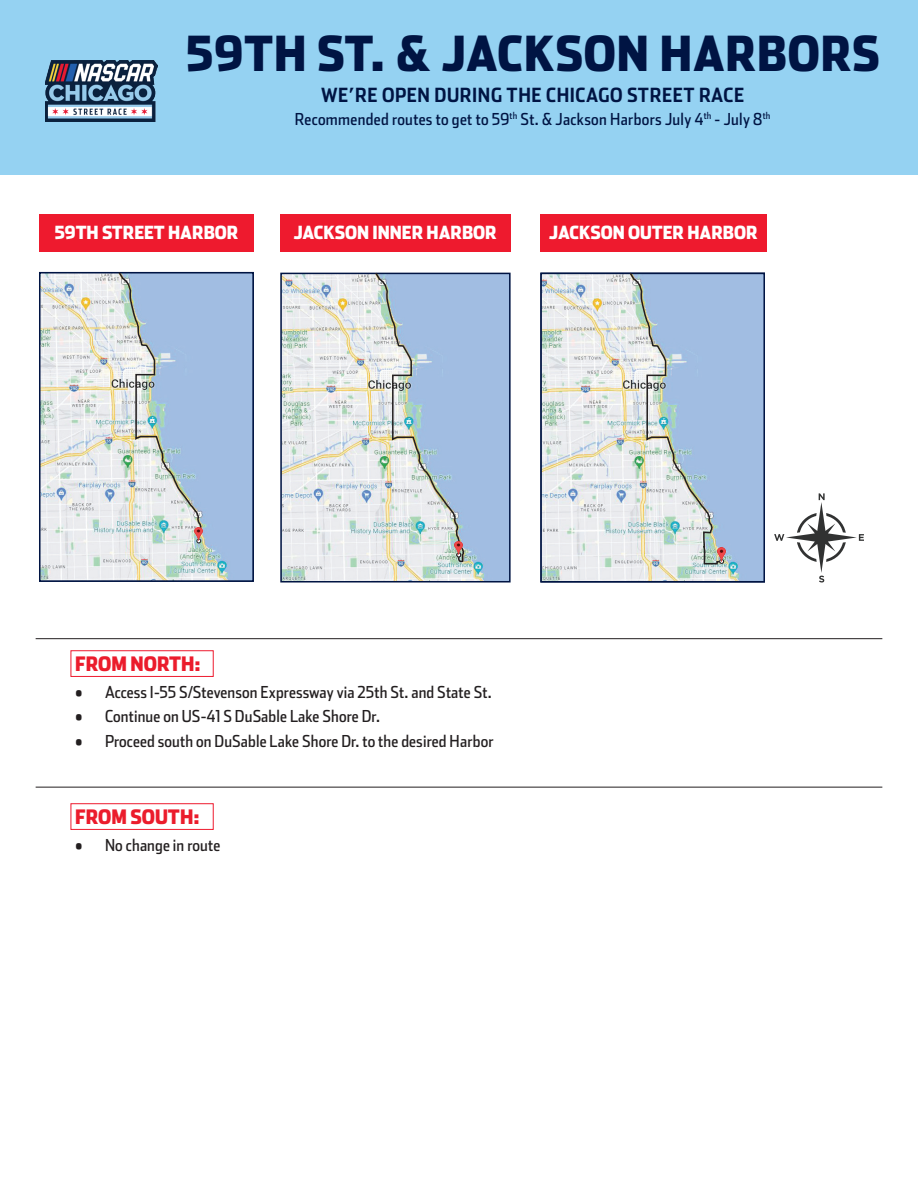
<style>
.page{position:relative;width:918px;height:1188px;background:#fff}
.page>*{position:absolute;margin:0;border:0;box-sizing:border-box;transform-origin:0 0}
.t1{font:900 48px "Stainless Cond";letter-spacing:.015em;color:#001443}
.t2{font:900 19.8px "Stainless Cond";color:#eb1c2c}
.t3{font:700 19.5px "Stainless Cond";letter-spacing:.03em;color:#001443}
.t4{font:900 18px "Stainless Cond";color:#fff}
.t5{font:16.5px "Stainless Cond";letter-spacing:.01em;color:#231f20}
.t6{font:16.5px "Stainless Cond";letter-spacing:.02em;color:#001443}
</style>
<div class="page">
<div style="left:0;top:0;width:918px;height:174px;background:#95d2f2"></div>
<div style="left:71px;top:650px;width:143px;height:27px;border:1px solid #ee1a2e"></div>
<div style="left:71px;top:803px;width:143px;height:27px;border:1px solid #ee1a2e"></div>
<hr style="left:36px;top:638px;width:846px;height:1px;background:#231f20">
<hr style="left:36px;top:787px;width:846px;height:1px;background:#231f20">
<div style="left:39px;top:214px;width:215px;height:37px;background:#ee1a2e"></div>
<svg style="left:39px;top:271px;width:215px;height:311px;background:#c0cddb"></svg>
<img style="left:113px;top:271px;width:90px;height:281px">
<img style="left:195px;top:527px;width:8px;height:14px">
<svg style="left:280px;top:272px;width:231px;height:311px;background:#c8d3dd"></svg>
<div style="left:280px;top:214px;width:231px;height:37px;background:#ee1a2e"></div>
<img style="left:374px;top:272px;width:91px;height:291px">
<img style="left:455px;top:541px;width:8px;height:14px">
<div style="left:540px;top:214px;width:227px;height:37px;background:#ee1a2e"></div>
<svg style="left:540px;top:272px;width:225px;height:311px;background:#c6d2dd"></svg>
<img style="left:624px;top:272px;width:102px;height:293px">
<svg style="left:774px;top:493px;width:90px;height:90px"></svg>
<img style="left:45px;top:60px;width:113px;height:61px">
<h1 class="t1" style="left:186px;top:25px;width:696px">59TH ST. &amp; JACKSON HARBORS</h1>
<p class="t3" style="left:321px;top:84px;width:425px">WE’RE OPEN DURING THE CHICAGO STREET RACE</p>
<p class="t6" style="left:295px;top:109px;width:477px">Recommended routes to get to 59<sup>th</sup> St. &amp; Jackson Harbors July 4<sup>th</sup> - July 8<sup>th</sup></p>
<p class="t4" style="left:55px;top:222px;width:185px">59TH STREET HARBOR</p>
<p class="t4" style="left:294px;top:222px;width:204px">JACKSON INNER HARBOR</p>
<p class="t4" style="left:549px;top:222px;width:210px">JACKSON OUTER HARBOR</p>
<p class="t2" style="left:75px;top:652px;width:127px">FROM NORTH:</p>
<p class="t5" style="left:75px;top:682px;width:418px">• Access I-55 S/Stevenson Expressway via 25th St. and State St.</p>
<p class="t5" style="left:75px;top:706px;width:306px">• Continue on US-41 S DuSable Lake Shore Dr.</p>
<p class="t5" style="left:75px;top:731px;width:420px">• Proceed south on DuSable Lake Shore Dr. to the desired Harbor</p>
<p class="t2" style="left:75px;top:805px;width:126px">FROM SOUTH:</p>
<p class="t5" style="left:75px;top:836px;width:146px">• No change in route</p>
</div>
